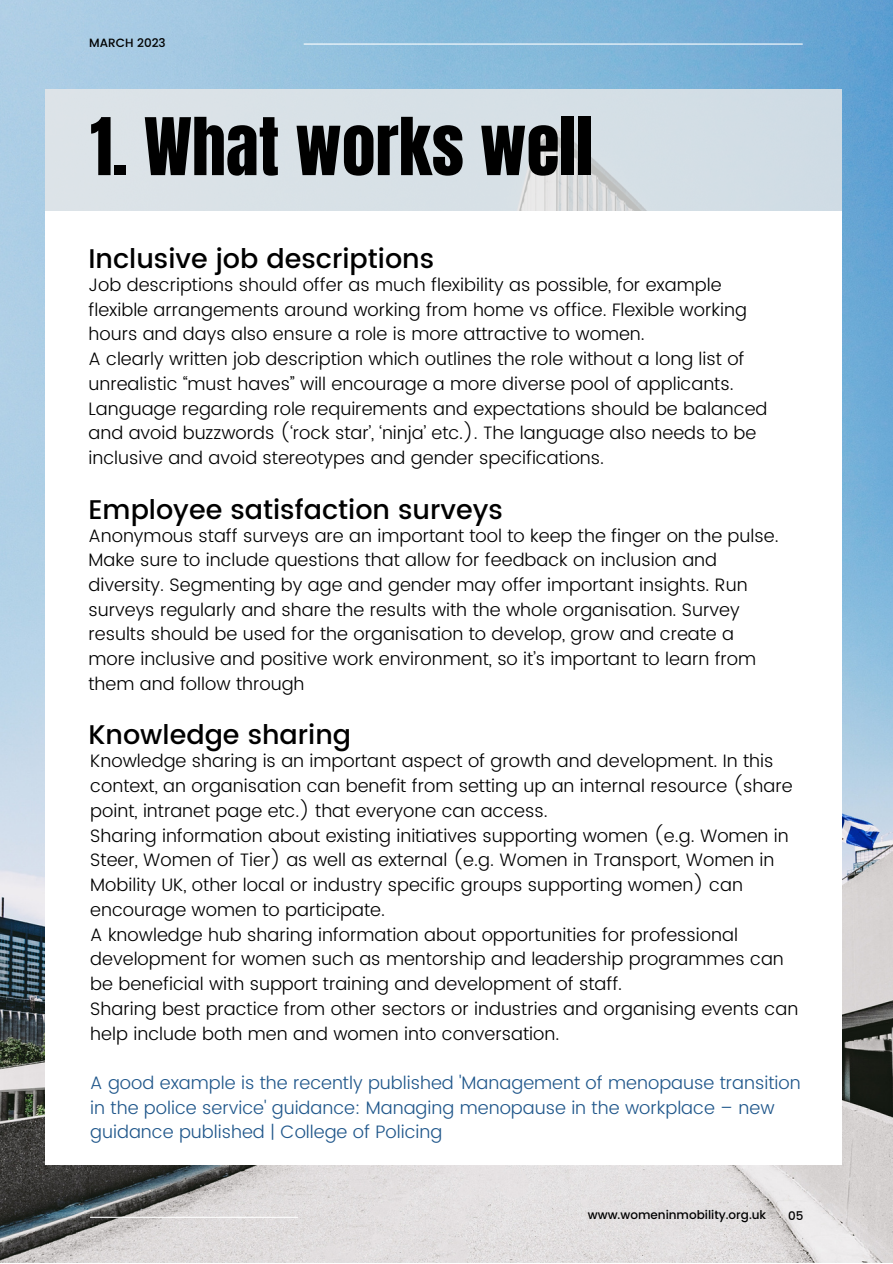
<style>
.page{position:relative;width:893px;height:1264px;background:#fff}
.page>*{position:absolute;margin:0;border:0;box-sizing:border-box;transform-origin:0 0}
.t1{font:67.5px "Anton";color:#000}
.t2{font:500 27px "Poppins";color:#000}
.t3{font:300 18px/24.8px "Poppins";color:#000}
.t4{font:300 18px/24.8px "Poppins";color:#20578b}
.t5{font:500 12px "Poppins";color:#000}
</style>
<div class="page">
<img style="left:0;top:0;width:892px;height:1262px">
<div style="left:45px;top:89px;width:796px;height:611px;background:#d7e0e6"></div>
<div style="left:45px;top:211px;width:796px;height:953px;background:#fff"></div>
<hr style="left:90px;top:1216px;width:208px;height:1px;background:#fff">
<hr style="left:304px;top:43px;width:498px;height:2px;background:#fff">
<p class="t5" style="left:89px;top:35px;width:78px">MARCH 2023</p>
<h1 class="t1" style="left:90px;top:98px;width:504px">1. What works well</h1>
<h2 class="t2" style="left:88px;top:243px;width:347px">Inclusive job descriptions</h2>
<p class="t3" style="left:88px;top:272px;width:680px">Job descriptions should offer as much flexibility as possible, for example flexible arrangements around working from home vs office. Flexible working hours and days also ensure a role is more attractive to women.<br>A clearly written job description which outlines the role without a long list of unrealistic “must haves” will encourage a more diverse pool of applicants.<br>Language regarding role requirements and expectations should be balanced and avoid buzzwords (‘rock star’, ‘ninja’ etc.). The language also needs to be inclusive and avoid stereotypes and gender specifications.</p>
<h2 class="t2" style="left:88px;top:493px;width:416px">Employee satisfaction surveys</h2>
<p class="t3" style="left:88px;top:523px;width:691px">Anonymous staff surveys are an important tool to keep the finger on the pulse.<br>Make sure to include questions that allow for feedback on inclusion and diversity. Segmenting by age and gender may offer important insights. Run surveys regularly and share the results with the whole organisation. Survey results should be used for the organisation to develop, grow and create a more inclusive and positive work environment, so it’s important to learn from them and follow through</p>
<h2 class="t2" style="left:88px;top:719px;width:264px">Knowledge sharing</h2>
<p class="t3" style="left:90px;top:748px;width:709px">Knowledge sharing is an important aspect of growth and development. In this context, an organisation can benefit from setting up an internal resource (share point, intranet page etc.) that everyone can access.<br>Sharing information about existing initiatives supporting women (e.g. Women in Steer, Women of Tier) as well as external (e.g. Women in Transport, Women in Mobility UK, other local or industry specific groups supporting women) can encourage women to participate.<br>A knowledge hub sharing information about opportunities for professional development for women such as mentorship and leadership programmes can be beneficial with support training and development of staff.<br>Sharing best practice from other sectors or industries and organising events can help include both men and women into conversation.</p>
<p class="t4" style="left:90px;top:1070px;width:711px">A good example is the recently published 'Management of menopause transition in the police service' guidance: Managing menopause in the workplace – new guidance published | College of Policing</p>
<p class="t5" style="left:588px;top:1207px;width:180px">www.womeninmobility.org.uk</p>
<p class="t5" style="left:788px;top:1208px;width:17px">05</p>
</div>
